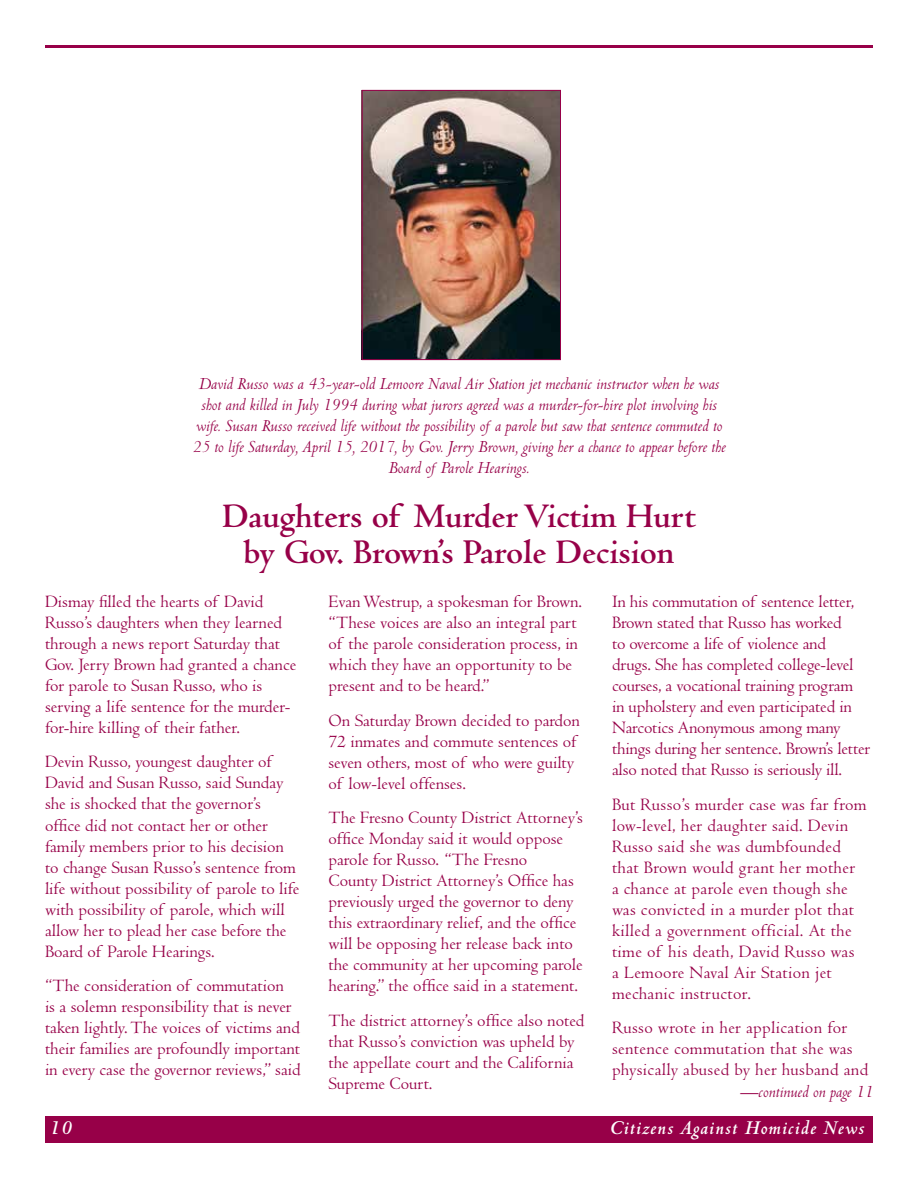
<style>
.page{position:relative;width:918px;height:1188px;background:#fff}
.page>*{position:absolute;margin:0;border:0;box-sizing:border-box;transform-origin:0 0}
.t1{font:700 36px/36px "Centaur";color:#970048;text-align:center}
.t2{font:italic 700 21px "Centaur";letter-spacing:.05em;color:#fff}
.t3{font:18px/21px "Centaur";color:#970048}
.t4{font:18px/21px "Centaur";letter-spacing:.02em;color:#970048}
.t5{font:italic 18px/21px "Centaur";color:#970048;text-align:center}
</style>
<div class="page">
<div style="left:45px;top:1116px;width:828px;height:27px;background:#970048"></div>
<hr style="left:45px;top:45px;width:828px;height:3px;background:#970048">
<img style="left:364px;top:92px;width:195px;height:266px">
<div style="left:362px;top:90px;width:199px;height:270px;border:1px solid #970048"></div>
<p class="t5" style="left:192px;top:374px;width:535px">David Russo was a 43-year-old Lemoore Naval Air Station jet mechanic instructor when he was shot and killed in July 1994 during what jurors agreed was a murder-for-hire plot involving his wife. Susan Russo received life without the possibility of a parole but saw that sentence commuted to 25 to life Saturday, April 15, 2017, by Gov. Jerry Brown, giving her a chance to appear before the Board of Parole Hearings.</p>
<h1 class="t1" style="left:222px;top:499px;width:475px">Daughters of Murder Victim Hurt by Gov. Brown’s Parole Decision</h1>
<p class="t3" style="left:45px;top:591px;width:253px">Dismay filled the hearts of David Russo’s daughters when they learned through a news report Saturday that Gov. Jerry Brown had granted a chance for parole to Susan Russo, who is serving a life sentence for the murder&shy;for-hire killing of their father.</p>
<p class="t3" style="left:45px;top:752px;width:256px">Devin Russo, youngest daughter of David and Susan Russo, said Sunday she is shocked that the governor’s office did not contact her or other family members prior to his decision to change Susan Russo’s sentence from life without possibility of parole to life with possibility of parole, which will allow her to plead her case before the Board of Parole Hearings.</p>
<p class="t3" style="left:45px;top:975px;width:257px">“The consideration of commutation<br>is a solemn responsibility that is never taken lightly. The voices of victims and their families are profoundly important in every case the governor reviews,” said</p>
<p class="t3" style="left:328px;top:591px;width:255px">Evan Westrup, a spokesman for Brown. “These voices are also an integral part of the parole consideration process, in which they have an opportunity to be present and to be heard.”</p>
<p class="t3" style="left:328px;top:710px;width:253px">On Saturday Brown decided to pardon<br>72 inmates and commute sentences of seven others, most of who were guilty of low-level offenses.</p>
<p class="t3" style="left:328px;top:807px;width:256px">The Fresno County District Attorney’s office Monday said it would oppose parole for Russo. “The Fresno<br>County District Attorney’s Office has previously urged the governor to deny this extraordinary relief, and the office will be opposing her release back into the community at her upcoming parole hearing.” the office said in a statement.</p>
<p class="t3" style="left:328px;top:1010px;width:258px">The district attorney’s office also noted that Russo’s conviction was upheld by the appellate court and the California Supreme Court.</p>
<p class="t3" style="left:612px;top:592px;width:260px">In his commutation of sentence letter, Brown stated that Russo has worked<br>to overcome a life of violence and<br>drugs. She has completed college-level courses, a vocational training program in upholstery and even participated in Narcotics Anonymous among many things during her sentence. Brown’s letter also noted that Russo is seriously ill.</p>
<p class="t4" style="left:612px;top:794px;width:256px">But Russo’s murder case was far from low-level, her daughter said. Devin<br>Russo said she was dumbfounded that Brown would grant her mother<br>a chance at parole even though she was convicted in a murder plot that killed a government official. At the time of his death, David Russo was<br>a Lemoore Naval Air Station jet mechanic instructor.</p>
<p class="t4" style="left:612px;top:1018px;width:258px">Russo wrote in her application for sentence commutation that she was physically abused by her husband and</p>
<p class="t5" style="left:740px;top:1081px;width:134px">—continued on page 11</p>
<p class="t2" style="left:50px;top:1117px;width:24px">10</p>
<p class="t2" style="left:609px;top:1117px;width:256px">Citizens Against Homicide News</p>
</div>
